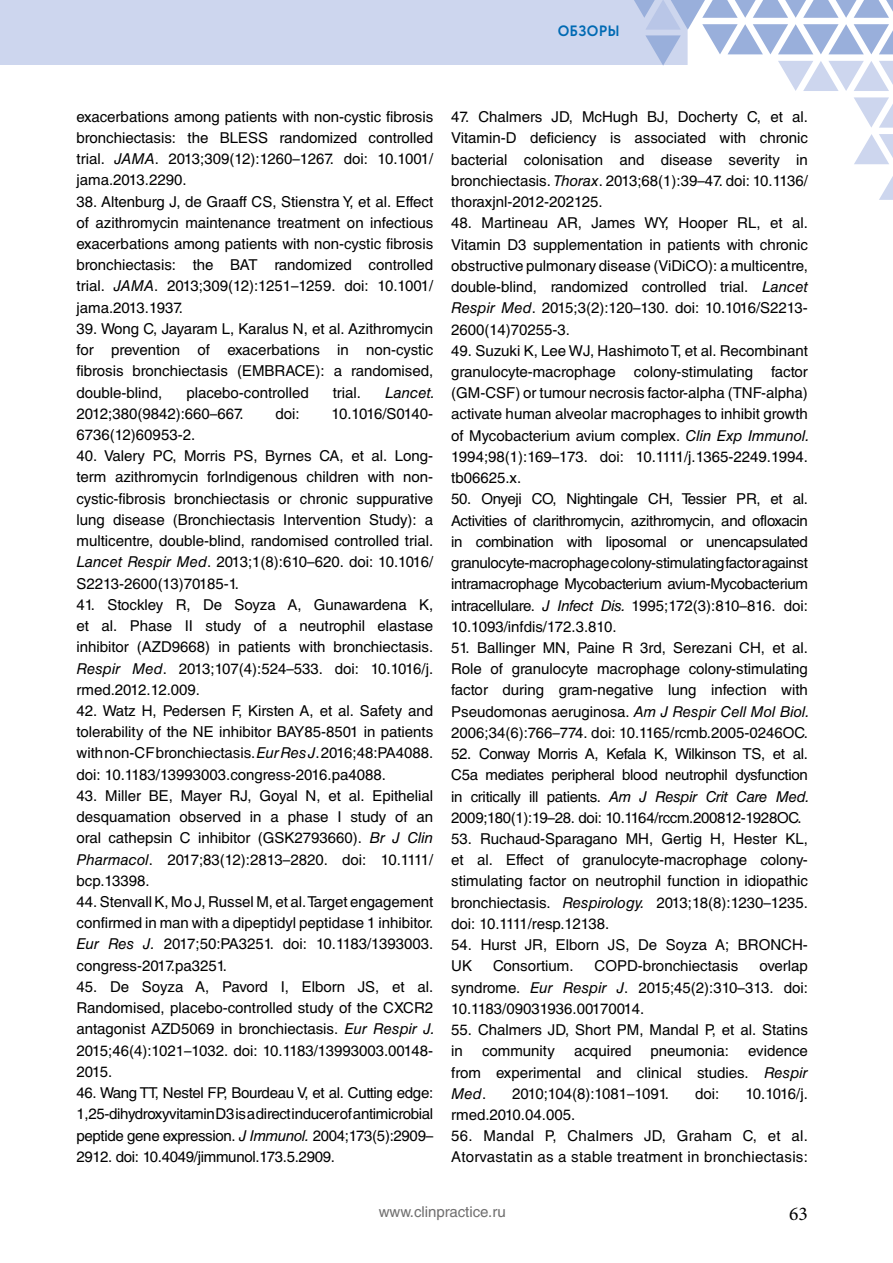
<style>
.page{position:relative;width:893px;height:1263px;background:#fff}
.page>*{position:absolute;margin:0;border:0;box-sizing:border-box;transform-origin:0 0}
.t1{font:19.5px "Minion Pro";color:#000}
.t2{font:15px/21.3px "Helvetica Cyrillic";color:#000;text-align:justify}
.t3{font:15px/21.3px "Helvetica Cyrillic";letter-spacing:-.02em;color:#000}
.t4{font:15px/21.3px "Helvetica Cyrillic";letter-spacing:.02em;color:#000}
.t5{font:15px "Helvetica Cyrillic";color:#706f6f}
.t6{font:15px "Helvetica Cyrillic";letter-spacing:-.05em;color:#000}
.t7{font:italic 15px "Helvetica Cyrillic";color:#000}
.t8{font:700 15px "Circe";letter-spacing:.01em;color:#006ab3;scale:.95 1}
.s1{font-style:italic}
</style>
<div class="page">
<svg style="left:854px;top:97px;width:39px;height:31px"></svg>
<svg style="left:854px;top:134px;width:39px;height:30px"></svg>
<svg style="left:879px;top:176px;width:14px;height:24px"></svg>
<svg style="left:0;top:0;width:893px;height:91px"></svg>
<p class="t8" style="left:558px;top:21px;width:67px">ОБЗОРЫ</p>
<p class="t2" style="left:77px;top:107px;width:358px">exacerbations among patients with non-cystic fibrosis bronchiectasis: the BLESS randomized controlled trial. <span class="s1">JAMA</span>. 2013;309(12):1260–1267. doi: 10.1001/ jama.2013.2290.</p>
<p class="t2" style="left:77px;top:191px;width:358px">38. Altenburg J, de Graaff CS, Stienstra Y, et al. Effect of azithromycin maintenance treatment on infectious exacerbations among patients with non-cystic fibrosis bronchiectasis: the BAT randomized controlled trial. <span class="s1">JAMA</span>. 2013;309(12):1251–1259. doi: 10.1001/ jama.2013.1937.</p>
<p class="t2" style="left:77px;top:318px;width:358px">39. Wong C, Jayaram L, Karalus N, et al. Azithromycin for prevention of exacerbations in non-cystic fibrosis bronchiectasis (EMBRACE): a randomised, double-blind,</p>
<p class="t2" style="left:186px;top:382px;width:124px">placebo-controlled</p>
<p class="t2" style="left:333px;top:382px;width:30px">trial.</p>
<p class="t7" style="left:385px;top:384px;width:52px">Lancet.</p>
<p class="t2" style="left:77px;top:403px;width:169px">2012;380(9842):660–667.</p>
<p class="t2" style="left:276px;top:403px;width:26px">doi:</p>
<p class="t6" style="left:332px;top:405px;width:103px">10.1016/S0140-</p>
<p class="t2" style="left:77px;top:424px;width:120px">6736(12)60953-2.</p>
<p class="t2" style="left:77px;top:445px;width:358px">40. Valery PC, Morris PS, Byrnes CA, et al. Long&shy;term azithromycin forIndigenous children with non&shy;cystic-fibrosis bronchiectasis or chronic suppurative lung disease (Bronchiectasis Intervention Study): a multicentre, double-blind, randomised controlled trial.<br><span class="s1">Lancet Respir Med</span>. 2013;1(8):610–620. doi: 10.1016/ S2213-2600(13)70185-1.</p>
<p class="t2" style="left:77px;top:594px;width:358px">41. Stockley R, De Soyza A, Gunawardena K, et al. Phase II study of a neutrophil elastase inhibitor (AZD9668) in patients with bronchiectasis.<br><span class="s1">Respir Med</span>. 2013;107(4):524–533. doi: 10.1016/j. rmed.2012.12.009.</p>
<p class="t2" style="left:77px;top:700px;width:358px">42. Watz H, Pedersen F, Kirsten A, et al. Safety and tolerability of the NE inhibitor BAY85-8501 in patients with non-CF bronchiectasis. <span class="s1">Eur Res J</span>. 2016;48:PA4088. doi: 10.1183/13993003.congress-2016.pa4088.</p>
<p class="t2" style="left:77px;top:785px;width:358px">43. Miller BE, Mayer RJ, Goyal N, et al. Epithelial desquamation observed in a phase I study of an oral cathepsin C inhibitor (GSK2793660). <span class="s1">Br J Clin Pharmacol</span>. 2017;83(12):2813–2820. doi: 10.1111/ bcp.13398.</p>
<p class="t2" style="left:77px;top:891px;width:358px">44. Stenvall K, Mo J, Russel M, et al. Target engagement confirmed in man with a dipeptidyl peptidase 1 inhibitor.<br><span class="s1">Eur Res J.</span> 2017;50:PA3251. doi: 10.1183/1393003. congress-2017.pa3251.</p>
<p class="t2" style="left:77px;top:976px;width:360px;text-align:left">45. De Soyza A, Pavord I, Elborn JS, et al.<br>Randomised, placebo-controlled study of the CXCR2 antagonist AZD5069 in bronchiectasis. <span class="s1">Eur Respir J.<br></span>2015;46(4):1021–1032. doi: 10.1183/13993003.00148- 2015.</p>
<p class="t2" style="left:77px;top:1082px;width:358px">46. Wang TT, Nestel FP, Bourdeau V, et al. Cutting edge:<br>1,25-dihydroxyvitamin D3 is a direct inducer of antimicrobial peptide gene expression. <span class="s1">J Immunol.</span> 2004;173(5):2909– 2912. doi: 10.4049/jimmunol.173.5.2909.</p>
<p class="t2" style="left:451px;top:107px;width:358px">47. Chalmers JD, McHugh BJ, Docherty C, et al.<br>Vitamin-D deficiency is associated with chronic bacterial colonisation and disease severity in bronchiectasis. <span class="s1">Thorax</span>. 2013;68(1):39–47. doi: 10.1136/ thoraxjnl-2012-202125.</p>
<p class="t2" style="left:451px;top:213px;width:358px">48. Martineau AR, James WY, Hooper RL, et al.<br>Vitamin D3 supplementation in patients with chronic obstructive pulmonary disease (ViDiCO): a multicentre, double-blind, randomized controlled trial. <span class="s1">Lancet Respir Med</span>. 2015;3(2):120–130. doi: 10.1016/S2213- 2600(14)70255-3.</p>
<p class="t2" style="left:451px;top:340px;width:360px;text-align:left">49. Suzuki K, Lee WJ, Hashimoto T, et al. Recombinant granulocyte-macrophage colony-stimulating factor (GM-CSF) or tumour necrosis factor-alpha (TNF-alpha) activate human alveolar macrophages to inhibit growth of Mycobacterium avium complex. <span class="s1">Clin Exp Immunol.<br></span>1994;98(1):169–173. doi: 10.1111/j.1365-2249.1994. tb06625.x.</p>
<p class="t2" style="left:451px;top:488px;width:358px">50. Onyeji CO, Nightingale CH, Tessier PR, et al.<br>Activities of clarithromycin, azithromycin, and ofloxacin in combination with liposomal or unencapsulated granulocyte-macrophage colony-stimulating factor against intramacrophage Mycobacterium avium-Mycobacterium intracellulare. <span class="s1">J Infect Dis.</span> 1995;172(3):810–816. doi:<br>10.1093/infdis/172.3.810.</p>
<p class="t2" style="left:451px;top:637px;width:360px;text-align:left">51. Ballinger MN, Paine R 3rd, Serezani CH, et al.<br>Role of granulocyte macrophage colony-stimulating factor during gram-negative lung infection with Pseudomonas aeruginosa. <span class="s1">Am J Respir Cell Mol Biol.<br></span>2006;34(6):766–774. doi: 10.1165/rcmb.2005-0246OC.</p>
<p class="t3" style="left:451px;top:743px;width:360px">52. Conway Morris A, Kefala K, Wilkinson TS, et al.<br>C5a mediates peripheral blood neutrophil dysfunction in critically ill patients. <span class="s1">Am J Respir Crit Care Med.<br></span>2009;180(1):19–28. doi: 10.1164/rccm.200812-1928OC.</p>
<p class="t2" style="left:451px;top:828px;width:358px">53. Ruchaud-Sparagano MH, Gertig H, Hester KL, et al. Effect of granulocyte-macrophage colony&shy;stimulating factor on neutrophil function in idiopathic bronchiectasis. <span class="s1">Respirology.</span> 2013;18(8):1230–1235. doi: 10.1111/resp.12138.</p>
<p class="t2" style="left:451px;top:934px;width:358px">54. Hurst JR, Elborn JS, De Soyza A; BRONCH-<br>UK</p>
<p class="t2" style="left:493px;top:955px;width:82px">Consortium.</p>
<p class="t2" style="left:595px;top:955px;width:145px">COPD-bronchiectasis</p>
<p class="t2" style="left:451px;top:955px;width:358px;text-indent:308px">overlap syndrome. <span class="s1">Eur Respir J</span>. 2015;45(2):310–313. doi:<br>10.1183/09031936.00170014.</p>
<p class="t2" style="left:451px;top:1019px;width:358px">55. Chalmers JD, Short PM, Mandal P, et al. Statins in</p>
<p class="t2" style="left:451px;top:1040px;width:358px;text-indent:297px">evidence from experimental and clinical studies. <span class="s1">Respir Med</span>.</p>
<p class="t2" style="left:482px;top:1040px;width:74px">community</p>
<p class="t2" style="left:574px;top:1040px;width:59px">acquired</p>
<p class="t2" style="left:651px;top:1040px;width:80px">pneumonia:</p>
<p class="t2" style="left:512px;top:1083px;width:158px">2010;104(8):1081–1091.</p>
<p class="t2" style="left:695px;top:1083px;width:26px">doi:</p>
<p class="t2" style="left:745px;top:1083px;width:64px">10.1016/j.</p>
<p class="t2" style="left:451px;top:1104px;width:125px">rmed.2010.04.005.</p>
<p class="t4" style="left:451px;top:1125px;width:358px">56. Mandal P, Chalmers JD, Graham C, et al.<br>Atorvastatin as a stable treatment in bronchiectasis:</p>
<p class="t5" style="left:379px;top:1203px;width:128px">www.clinpractice.ru</p>
<h1 class="t1" style="left:789px;top:1200px;width:20px">63</h1>
</div>
